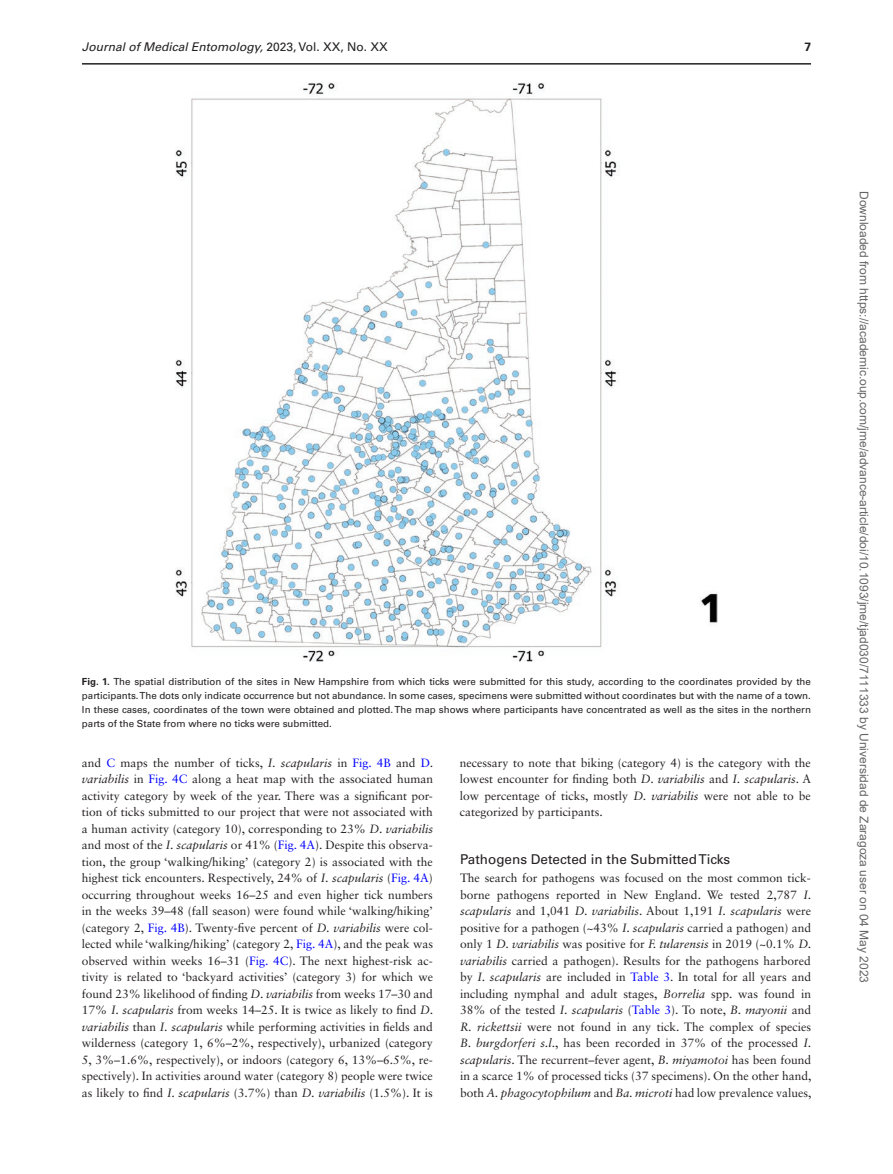
<style>
.page{position:relative;width:893px;height:1174px;background:#fff}
.page>*{position:absolute;margin:0;border:0;box-sizing:border-box;transform-origin:0 0}
.t1{font:13.5px "Univers LT Std";color:#231f20}
.t2{font:12px/16.5px "Sabon LT Std";color:#231f20;text-align:justify}
.t3{font:12px "Arial";color:#666}
.t4{font:italic 12px "Univers LT Std";color:#231f20}
.t5{font:700 12px "Univers LT Std";color:#231f20}
.t6{font:9.75px/14.2px "Univers LT Std";color:#231f20;text-align:justify}
.s1{font-style:normal}
.s2{font-weight:700}
.s3{color:#00f}
.s4{font-style:italic}
</style>
<div class="page">
<hr style="left:82px;top:63px;width:729px;height:2px;background:#231f20">
<img style="left:176px;top:82px;width:541px;height:579px">
<p class="t4" style="left:82px;top:40px;width:307px">Journal of Medical Entomology, <span class="s1">2023, Vol. XX, No. XX</span></p>
<p class="t5" style="left:804px;top:40px;width:8px">7</p>
<p class="t6" style="left:82px;top:674px;width:731px"><span class="s2">Fig. 1.</span> The spatial distribution of the sites in New Hampshire from which ticks were submitted for this study, according to the coordinates provided by the participants. The dots only indicate occurrence but not abundance. In some cases, specimens were submitted without coordinates but with the name of a town.<br>In these cases, coordinates of the town were obtained and plotted. The map shows where participants have concentrated as well as the sites in the northern parts of the State from where no ticks were submitted.</p>
<p class="t2" style="left:82px;top:754px;width:353px">and <span class="s3">C</span> maps the number of ticks, <span class="s4">I. scapularis</span> in <span class="s3">Fig. 4B</span> and <span class="s3">D</span><span class="s4">. variabilis</span> in <span class="s3">Fig. 4C</span> along a heat map with the associated human activity category by week of the year. There was a significant por&shy;tion of ticks submitted to our project that were not associated with a human activity (category 10), corresponding to 23% <span class="s4">D. variabilis </span>and most of the <span class="s4">I. scapularis</span> or 41% (<span class="s3">Fig. 4A</span>). Despite this observa&shy;tion, the group ‘walking/hiking’ (category 2) is associated with the highest tick encounters. Respectively, 24% of <span class="s4">I. scapularis</span> (<span class="s3">Fig. 4A</span>) occurring throughout weeks 16–25 and even higher tick numbers in the weeks 39–48 (fall season) were found while ‘walking/hiking’ (category 2, <span class="s3">Fig. 4B</span>). Twenty-five percent of <span class="s4">D. variabilis</span> were col&shy;lected while ‘walking/hiking’ (category 2, <span class="s3">Fig. 4A</span>), and the peak was observed within weeks 16–31 (<span class="s3">Fig. 4C</span>). The next highest-risk ac&shy;tivity is related to ‘backyard activities’ (category 3) for which we found 23% likelihood of finding <span class="s4">D. variabilis</span> from weeks 17–30 and 17% <span class="s4">I. scapularis</span> from weeks 14–25. It is twice as likely to find <span class="s4">D. variabilis</span> than <span class="s4">I. scapularis</span> while performing activities in fields and wilderness (category 1, 6%–2%, respectively), urbanized (category 5, 3%–1.6%, respectively), or indoors (category 6, 13%–6.5%, re&shy;spectively). In activities around water (category 8) people were twice as likely to find <span class="s4">I. scapularis</span> (3.7%) than <span class="s4">D. variabilis</span> (1.5%). It is</p>
<p class="t2" style="left:460px;top:754px;width:353px">necessary to note that biking (category 4) is the category with the lowest encounter for finding both <span class="s4">D. variabilis</span> and <span class="s4">I. scapularis</span>. A low percentage of ticks, mostly <span class="s4">D. variabilis</span> were not able to be categorized by participants.</p>
<p class="t1" style="left:460px;top:851px;width:272px">Pathogens Detected in the Submitted Ticks</p>
<p class="t2" style="left:460px;top:869px;width:353px">The search for pathogens was focused on the most common tick&shy;borne pathogens reported in New England. We tested 2,787 <span class="s4">I. scapularis</span> and 1,041 <span class="s4">D. variabilis</span>. About 1,191 <span class="s4">I. scapularis</span> were positive for a pathogen (~43% <span class="s4">I. scapularis</span> carried a pathogen) and only 1 <span class="s4">D. variabilis</span> was positive for <span class="s4">F. tularensis</span> in 2019 (~0.1% <span class="s4">D. variabilis</span> carried a pathogen). Results for the pathogens harbored by <span class="s4">I. scapularis</span> are included in <span class="s3">Table 3</span>. In total for all years and including nymphal and adult stages, <span class="s4">Borrelia</span> spp. was found in 38% of the tested <span class="s4">I. scapularis</span> (<span class="s3">Table 3</span>). To note, <span class="s4">B. mayonii</span> and <span class="s4">R. rickettsii</span> were not found in any tick. The complex of species <span class="s4">B. burgdorferi s.l</span>., has been recorded in 37% of the processed <span class="s4">I. scapularis</span>. The recurrent–fever agent, <span class="s4">B. miyamotoi</span> has been found in a scarce 1% of processed ticks (37 specimens). On the other hand, both <span class="s4">A. phagocytophilum</span> and <span class="s4">Ba. microti</span> had low prevalence values,</p>
<p class="t3" style="left:868px;top:191px;width:794px;rotate:90deg">Downloaded from https://academic.oup.com/jme/advance-article/doi/10.1093/jme/tjad030/7111333 by Universidad de Zaragoza user on 04 May 2023</p>
</div>
